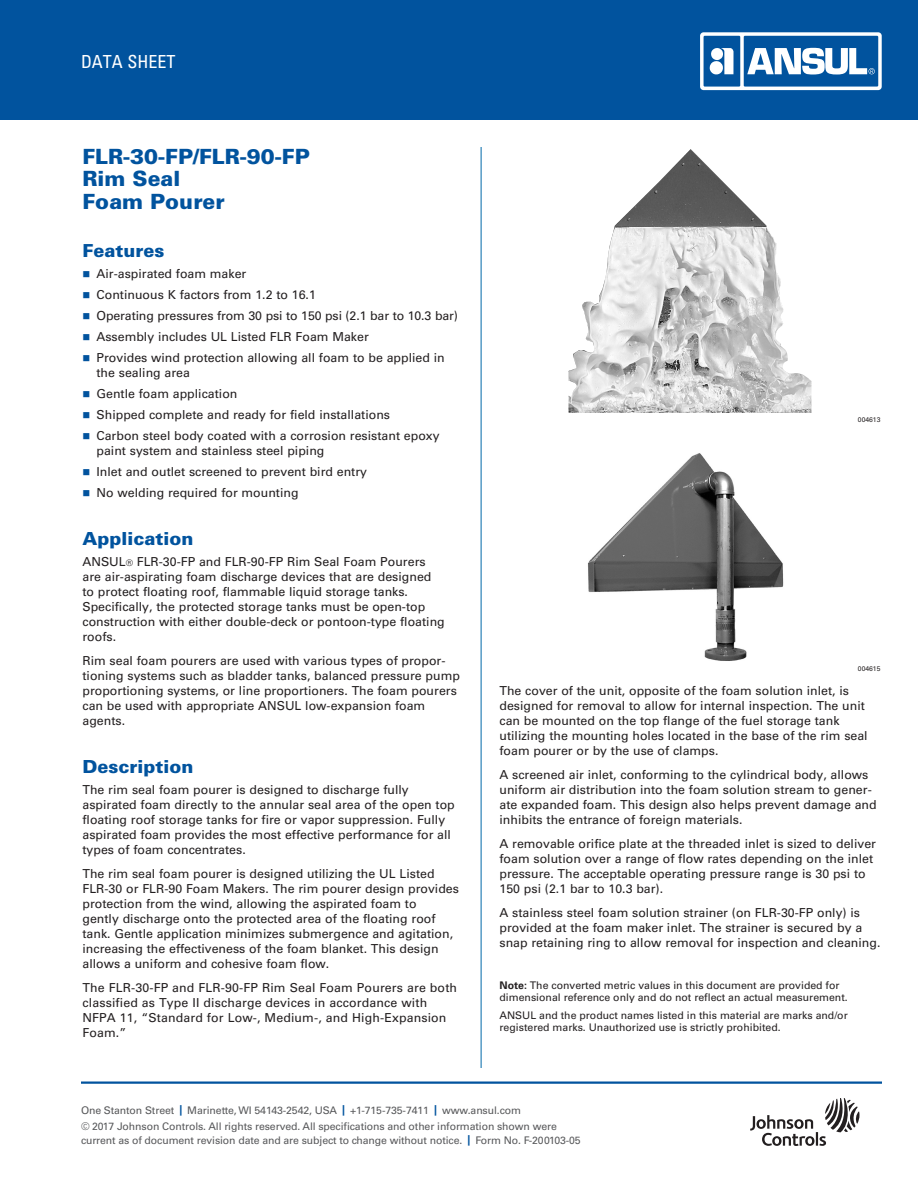
<style>
.page{position:relative;width:918px;height:1188px;background:#fff}
.page>*{position:absolute;margin:0;border:0;box-sizing:border-box;transform-origin:0 0}
._02_Data_Sheet_Heade{font:900 21px/22.5px "Univers LT Std";color:#01539e}
._03_12_pt_Blue_Heade{font:900 18px "Univers LT Std";color:#01539e}
.t1{font:condensed 18px "Univers LT Std";color:#fff}
._06_Text_8_25{font:12.3px/15px "Univers LT Std";color:#231f20}
._05_Text_1st_Graph{font:12.3px/15px "Univers LT Std";color:#231f20}
._08_Bullet_Text{font:12.3px/15px "Univers LT Std";color:#231f20}
._07_Bullet_Text_1st{font:12.3px "Univers LT Std";color:#231f20}
._27_Tagline-Boilerpl{font:10.5px/13.2px "Univers LT Std";letter-spacing:-.01em;color:#57585a}
._16_Note_7_pt__type{font:10.5px/12px "Univers LT Std";color:#231f20}
._15___of_Art_Drawing{font:6.75px "Univers LT Std";color:#231f20}
.s1{color:#01539e}
.s2{font-size:9px}
.s3{font-weight:700}
.s4{font-weight:700;color:#01539e}
</style>
<div class="page">
<div style="left:0;top:0;width:918px;height:120px;background:#01539e"></div>
<hr style="left:481px;top:147px;width:1px;height:921px;background:#0068a9">
<hr style="left:81px;top:1082px;width:801px;height:2px;background:#01539e">
<svg style="left:750px;top:1098px;width:109px;height:48px"></svg>
<svg style="left:700px;top:32px;width:182px;height:58px"></svg>
<img style="left:568px;top:149px;width:244px;height:264px">
<img style="left:588px;top:453px;width:196px;height:208px">
<h2 class="t1" style="left:81px;top:50px;width:96px">DATA SHEET</h2>
<p class="_02_Data_Sheet_Heade" style="left:82px;top:145px;width:229px">FLR-30-FP/FLR-90-FP<br>Rim Seal<br>Foam Pourer</p>
<p class="_03_12_pt_Blue_Heade" style="left:82px;top:239px;width:83px">Features</p>
<p class="_07_Bullet_Text_1st" style="left:82px;top:266px;width:165px"><span class="s1">■</span> Air-aspirated foam maker</p>
<p class="_08_Bullet_Text" style="left:82px;top:287px;width:235px"><span class="s1">■</span> Continuous K factors from 1.2 to 16.1</p>
<p class="_08_Bullet_Text" style="left:82px;top:308px;width:377px"><span class="s1">■</span> Operating pressures from 30 psi to 150 psi (2.1 bar to 10.3 bar)</p>
<p class="_08_Bullet_Text" style="left:82px;top:329px;width:288px"><span class="s1">■</span> Assembly includes UL Listed FLR Foam Maker</p>
<p class="_08_Bullet_Text" style="left:97px;top:350px;width:350px;text-indent:-14px"><span class="s1">■</span> Provides wind protection allowing all foam to be applied in the sealing area</p>
<p class="_08_Bullet_Text" style="left:82px;top:386px;width:156px"><span class="s1">■</span> Gentle foam application</p>
<p class="_08_Bullet_Text" style="left:82px;top:407px;width:309px"><span class="s1">■</span> Shipped complete and ready for field installations</p>
<p class="_08_Bullet_Text" style="left:97px;top:428px;width:345px;text-indent:-14px"><span class="s1">■</span> Carbon steel body coated with a corrosion resistant epoxy paint system and stainless steel piping</p>
<p class="_08_Bullet_Text" style="left:82px;top:464px;width:286px"><span class="s1">■</span> Inlet and outlet screened to prevent bird entry</p>
<p class="_08_Bullet_Text" style="left:82px;top:485px;width:218px"><span class="s1">■</span> No welding required for mounting</p>
<p class="_03_12_pt_Blue_Heade" style="left:82px;top:527px;width:112px">Application</p>
<p class="_05_Text_1st_Graph" style="left:82px;top:554px;width:364px">ANSUL<span class="s2">®</span> FLR-30-FP and FLR-90-FP Rim Seal Foam Pourers are air-aspirating foam discharge devices that are designed to protect floating roof, flammable liquid storage tanks.<br>Specifically, the protected storage tanks must be open-top construction with either double-deck or pontoon-type floating roofs.</p>
<p class="_06_Text_8_25" style="left:82px;top:653px;width:379px">Rim seal foam pourers are used with various types of propor&shy;tioning systems such as bladder tanks, balanced pressure pump proportioning systems, or line proportioners. The foam pourers can be used with appropriate ANSUL low-expansion foam agents.</p>
<p class="_03_12_pt_Blue_Heade" style="left:82px;top:755px;width:112px">Description</p>
<p class="_05_Text_1st_Graph" style="left:82px;top:782px;width:374px">The rim seal foam pourer is designed to discharge fully aspirated foam directly to the annular seal area of the open top floating roof storage tanks for fire or vapor suppression. Fully aspirated foam provides the most effective performance for all types of foam concentrates.</p>
<p class="_06_Text_8_25" style="left:82px;top:866px;width:378px">The rim seal foam pourer is designed utilizing the UL Listed FLR-30 or FLR-90 Foam Makers. The rim pourer design provides protection from the wind, allowing the aspirated foam to<br>gently discharge onto the protected area of the floating roof tank. Gentle application minimizes submergence and agitation, increasing the effectiveness of the foam blanket. This design allows a uniform and cohesive foam flow.</p>
<p class="_06_Text_8_25" style="left:82px;top:980px;width:376px">The FLR-30-FP and FLR-90-FP Rim Seal Foam Pourers are both classified as Type II discharge devices in accordance with NFPA 11, “Standard for Low-, Medium-, and High-Expansion Foam.”</p>
<p class="_15___of_Art_Drawing" style="left:858px;top:416px;width:24px">004613</p>
<p class="_15___of_Art_Drawing" style="left:858px;top:665px;width:24px">004615</p>
<p class="_06_Text_8_25" style="left:500px;top:683px;width:370px">The cover of the unit, opposite of the foam solution inlet, is designed for removal to allow for internal inspection. The unit can be mounted on the top flange of the fuel storage tank utilizing the mounting holes located in the base of the rim seal foam pourer or by the use of clamps.</p>
<p class="_06_Text_8_25" style="left:500px;top:767px;width:379px">A screened air inlet, conforming to the cylindrical body, allows uniform air distribution into the foam solution stream to gener&shy;ate expanded foam. This design also helps prevent damage and inhibits the entrance of foreign materials.</p>
<p class="_06_Text_8_25" style="left:500px;top:836px;width:378px">A removable orifice plate at the threaded inlet is sized to deliver foam solution over a range of flow rates depending on the inlet pressure. The acceptable operating pressure range is 30 psi to 150 psi (2.1 bar to 10.3 bar).</p>
<p class="_06_Text_8_25" style="left:500px;top:905px;width:382px">A stainless steel foam solution strainer (on FLR-30-FP only) is provided at the foam maker inlet. The strainer is secured by a snap retaining ring to allow removal for inspection and cleaning.</p>
<p class="_16_Note_7_pt__type" style="left:500px;top:979px;width:350px"><span class="s3">Note:</span> The converted metric values in this document are provided for dimensional reference only and do not reflect an actual measurement.</p>
<p class="_16_Note_7_pt__type" style="left:500px;top:1009px;width:350px">ANSUL and the product names listed in this material are marks and/or registered marks. Unauthorized use is strictly prohibited.</p>
<p class="_27_Tagline-Boilerpl" style="left:81px;top:1104px;width:442px">One Stanton Street <span class="s4">|</span> Marinette, WI 54143-2542, USA <span class="s4">|</span> +1-715-735-7411 <span class="s4">|</span> www.ansul.com</p>
<p class="_27_Tagline-Boilerpl" style="left:81px;top:1120px;width:501px">© 2017 Johnson Controls. All rights reserved. All specifications and other information shown were current as of document revision date and are subject to change without notice. <span class="s4">|</span> Form No. F-200103-05</p>
</div>
